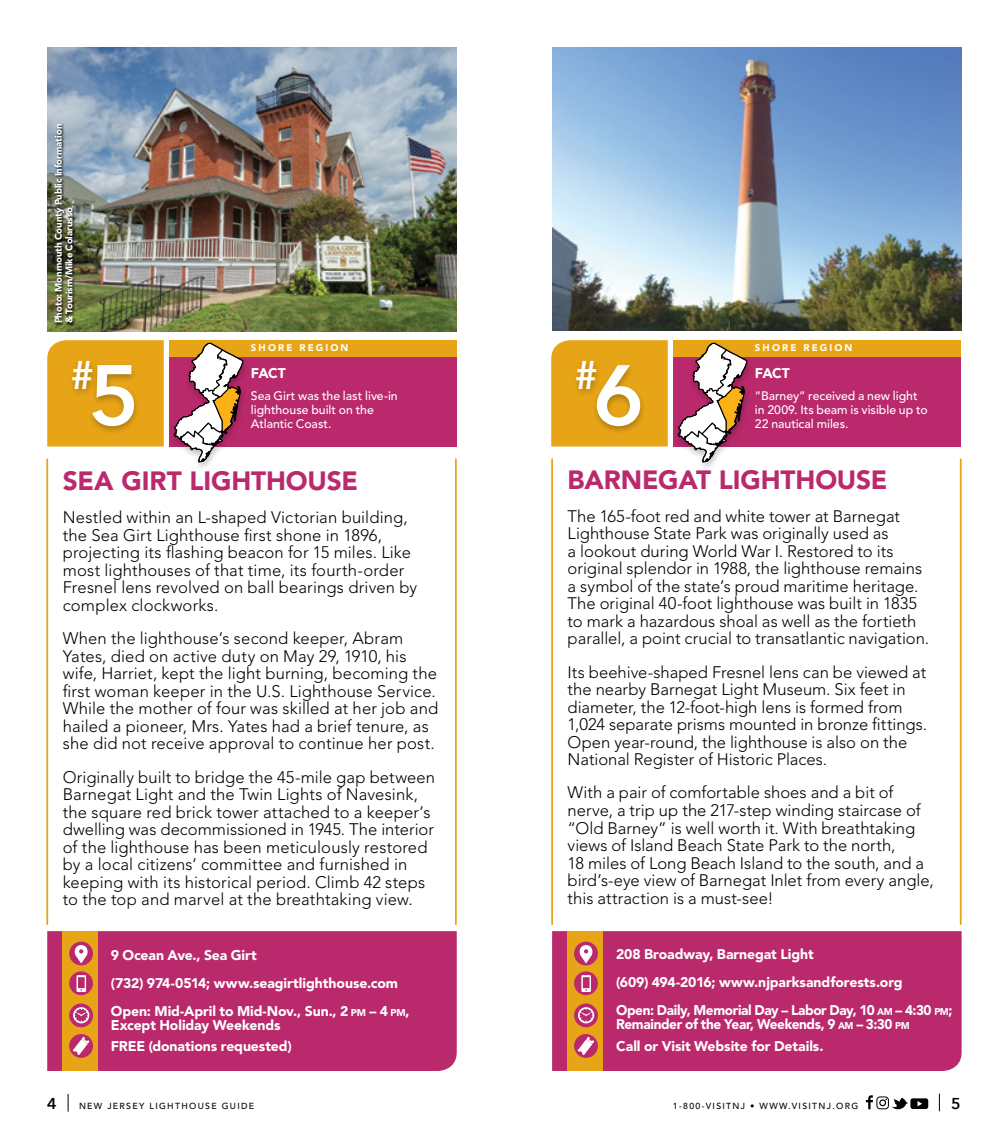
<style>
.page{position:relative;width:1008px;height:1134px;background:#fff}
.page>*{position:absolute;margin:0;border:0;box-sizing:border-box;transform-origin:0 0}
.t1{font:600 39.9px "Avenir Next";color:#fff}
.t2{font:900 26.25px "Avenir";letter-spacing:-.005em;color:#b9296b}
.t3{font:300 16.62px/17.5px "Avenir";letter-spacing:.005em;color:#000}
.t4{font:600 15.75px "Avenir Next";color:#000}
.t5{font:900 14px/28px "Avenir";letter-spacing:-.01em;color:#fff}
.t6{font:500 12.25px/14px "Avenir";color:#fff}
.t7{font:900 9.62px/10.5px "Avenir";letter-spacing:-.005em;color:#fff}
.t8{font:900 9.62px "Avenir";letter-spacing:.225em;color:#fff}
.t9{font:500 8.75px "Avenir";letter-spacing:.15em;color:#000}
.s1{font-size:84px}
.s2{font-size:9.8px}
</style>
<div class="page">
<div style="left:876px;top:1096px;width:13px;height:13px;border:1px solid #000;border-radius:3px"></div>
<div style="left:879px;top:1099px;width:7px;height:7px;border:1px solid #000;border-radius:50%"></div>
<svg style="left:68px;top:1094px;width:1px;height:18px"></svg>
<svg style="left:939px;top:1094px;width:1px;height:17px"></svg>
<svg style="left:866px;top:1095px;width:7px;height:14px"></svg>
<svg style="left:885px;top:1098px;width:23px;height:12px"></svg>
<div style="left:910px;top:1098px;width:18px;height:11px;background:#000;border-radius:2px"></div>
<svg style="left:918px;top:1101px;width:4px;height:5px"></svg>
<div style="left:673px;top:340px;width:288px;height:107px;background:#b9296b"></div>
<div style="left:673px;top:340px;width:288px;height:17px;background:#e7a417"></div>
<div style="left:552px;top:931px;width:410px;height:140px;background:#b9296b"></div>
<div style="left:568px;top:931px;width:35px;height:140px;background:#e7a417"></div>
<img style="left:552px;top:47px;width:410px;height:284px">
<div style="left:574px;top:942px;width:24px;height:23px;background:#b9296b;border-radius:50%"></div>
<svg style="left:579px;top:945px;width:14px;height:18px"></svg>
<div style="left:574px;top:971px;width:24px;height:24px;background:#b9296b;border-radius:50%"></div>
<svg style="left:581px;top:975px;width:10px;height:17px"></svg>
<div style="left:574px;top:1004px;width:24px;height:23px;background:#b9296b;border-radius:50%"></div>
<svg style="left:578px;top:1007px;width:16px;height:16px"></svg>
<div style="left:574px;top:1034px;width:24px;height:24px;background:#b9296b;border-radius:50%"></div>
<svg style="left:578px;top:1037px;width:16px;height:18px"></svg>
<hr style="left:551px;top:459px;width:2px;height:466px;background:#e7a417">
<hr style="left:960px;top:459px;width:2px;height:466px;background:#e7a417">
<svg style="left:551px;top:340px;width:117px;height:107px;background:#e7a61d"></svg>
<div style="left:572px;top:359px;width:75px;height:76px;background:#000;opacity:.25"></div>
<div style="left:673px;top:341px;width:81px;height:131px;background:#000;opacity:.25"></div>
<svg style="left:678px;top:342px;width:69px;height:120px"></svg>
<div style="left:169px;top:340px;width:288px;height:107px;background:#b9296b"></div>
<div style="left:169px;top:340px;width:288px;height:17px;background:#e7a417"></div>
<div style="left:47px;top:931px;width:410px;height:140px;background:#b9296b"></div>
<div style="left:63px;top:931px;width:35px;height:140px;background:#e7a417"></div>
<img style="left:47px;top:47px;width:410px;height:284px">
<div style="left:69px;top:942px;width:24px;height:23px;background:#b9296b;border-radius:50%"></div>
<svg style="left:74px;top:945px;width:14px;height:18px"></svg>
<svg style="left:69px;top:971px;width:24px;height:24px"></svg>
<svg style="left:77px;top:975px;width:9px;height:17px"></svg>
<div style="left:69px;top:1004px;width:24px;height:23px;background:#b9296b;border-radius:50%"></div>
<svg style="left:73px;top:1007px;width:16px;height:16px"></svg>
<div style="left:69px;top:1034px;width:24px;height:24px;background:#b9296b;border-radius:50%"></div>
<svg style="left:73px;top:1037px;width:17px;height:18px"></svg>
<hr style="left:46px;top:459px;width:2px;height:466px;background:#e7a417">
<hr style="left:455px;top:459px;width:2px;height:466px;background:#e7a417">
<svg style="left:47px;top:340px;width:117px;height:107px;background:#e7a61d"></svg>
<div style="left:68px;top:359px;width:73px;height:76px;background:#000;opacity:.25"></div>
<div style="left:169px;top:341px;width:81px;height:131px;background:#000;opacity:.25"></div>
<svg style="left:174px;top:342px;width:69px;height:120px"></svg>
<img style="left:54px;top:123px;width:22px;height:204px">
<p class="t7" style="left:53px;top:323px;width:201px;rotate:-90deg">Photo: Monmouth County Public Information &amp; Tourism/Mike Colarusso</p>
<p class="t8" style="left:251px;top:342px;width:99px">SHORE REGION</p>
<h1 class="t1" style="left:71px;top:351px;width:71px">#<span class="s1">5</span></h1>
<p class="t5" style="left:251px;top:359px;width:36px">FACT</p>
<p class="t6" style="left:251px;top:389px;width:148px">Sea Girt was the last live-in lighthouse built on the<br>Atlantic Coast.</p>
<h2 class="t2" style="left:63px;top:465px;width:93px">Sea Girt</h2>
<h2 class="t2" style="left:190px;top:465px;width:32px">Lighthouse</h2>
<p class="t3" style="left:63px;top:509px;width:356px">Nestled within an L-shaped Victorian building, the Sea Girt Lighthouse first shone in 1896, projecting its flashing beacon for 15 miles. Like most lighthouses of that time, its fourth-order Fresnel lens revolved on ball bearings driven by complex clockworks.</p>
<p class="t3" style="left:63px;top:630px;width:377px">When the lighthouse’s second keeper, Abram Yates, died on active duty on May 29, 1910, his wife, Harriet, kept the light burning, becoming the first woman keeper in the U.S. Lighthouse Service.<br>While the mother of four was skilled at her job and hailed a pioneer, Mrs. Yates had a brief tenure, as she did not receive approval to continue her post.</p>
<p class="t3" style="left:63px;top:768px;width:374px">Originally built to bridge the 45-mile gap between Barnegat Light and the Twin Lights of Navesink, the square red brick tower attached to a keeper’s dwelling was decommissioned in 1945. The interior of the lighthouse has been meticulously restored by a local citizens’ committee and furnished in keeping with its historical period. Climb 42 steps to the top and marvel at the breathtaking view.</p>
<p class="t5" style="left:111px;top:941px;width:300px">9 Ocean Ave., Sea Girt<br>(732) 974-0514; www.seagirtlighthouse.com<br>Open: Mid-April to Mid-Nov., Sun., 2 <span class="s2">PM</span> – 4 <span class="s2">PM</span>,</p>
<p class="t5" style="left:111px;top:1015px;width:182px;line-height:21px">Except Holiday Weekends<br>FREE (donations requested)</p>
<p class="t8" style="left:755px;top:342px;width:99px">SHORE REGION</p>
<h1 class="t1" style="left:575px;top:351px;width:71px">#<span class="s1">6</span></h1>
<p class="t5" style="left:755px;top:359px;width:36px">FACT</p>
<p class="t6" style="left:755px;top:389px;width:174px">“Barney” received a new light in 2009. Its beam is visible up to<br>22 nautical miles.</p>
<h2 class="t2" style="left:568px;top:464px;width:321px">BARNEGAT LIGHTHOUSE</h2>
<p class="t3" style="left:568px;top:507px;width:363px">The 165-foot red and white tower at Barnegat Lighthouse State Park was originally used as<br>a lookout during World War I. Restored to its original splendor in 1988, the lighthouse remains a symbol of the state’s proud maritime heritage.<br>The original 40-foot lighthouse was built in 1835 to mark a hazardous shoal as well as the fortieth parallel, a point crucial to transatlantic navigation.</p>
<p class="t3" style="left:568px;top:663px;width:361px">Its beehive-shaped Fresnel lens can be viewed at the nearby Barnegat Light Museum. Six feet in diameter, the 12-foot-high lens is formed from 1,024 separate prisms mounted in bronze fittings.<br>Open year-round, the lighthouse is also on the National Register of Historic Places.</p>
<p class="t3" style="left:568px;top:784px;width:367px">With a pair of comfortable shoes and a bit of nerve, a trip up the 217-step winding staircase of “Old Barney” is well worth it. With breathtaking views of Island Beach State Park to the north,<br>18 miles of Long Beach Island to the south, and a bird’s-eye view of Barnegat Inlet from every angle, this attraction is a must-see!</p>
<p class="t5" style="left:616px;top:940px;width:338px">208 Broadway, Barnegat Light<br>(609) 494-2016; www.njparksandforests.org<br>Open: Daily, Memorial Day – Labor Day, 10 <span class="s2">AM</span> – 4:30 <span class="s2">PM</span>;</p>
<p class="t5" style="left:616px;top:1013px;width:295px;line-height:21.9px">Remainder of the Year, Weekends, 9 <span class="s2">AM</span> – 3:30 <span class="s2">PM<br></span>Call or Visit Website for Details.</p>
<p class="t4" style="left:47px;top:1094px;width:11px">4</p>
<p class="t9" style="left:79px;top:1101px;width:133px">NEW JERSEY Lighthouse</p>
<p class="t9" style="left:222px;top:1101px;width:7px">GUI</p>
<p class="t9" style="left:241px;top:1101px;width:15px">DE</p>
<p class="t9" style="left:673px;top:1101px;width:187px">1-800-visitnj • www.visitnj.org</p>
<p class="t4" style="left:951px;top:1094px;width:11px">5</p>
</div>
